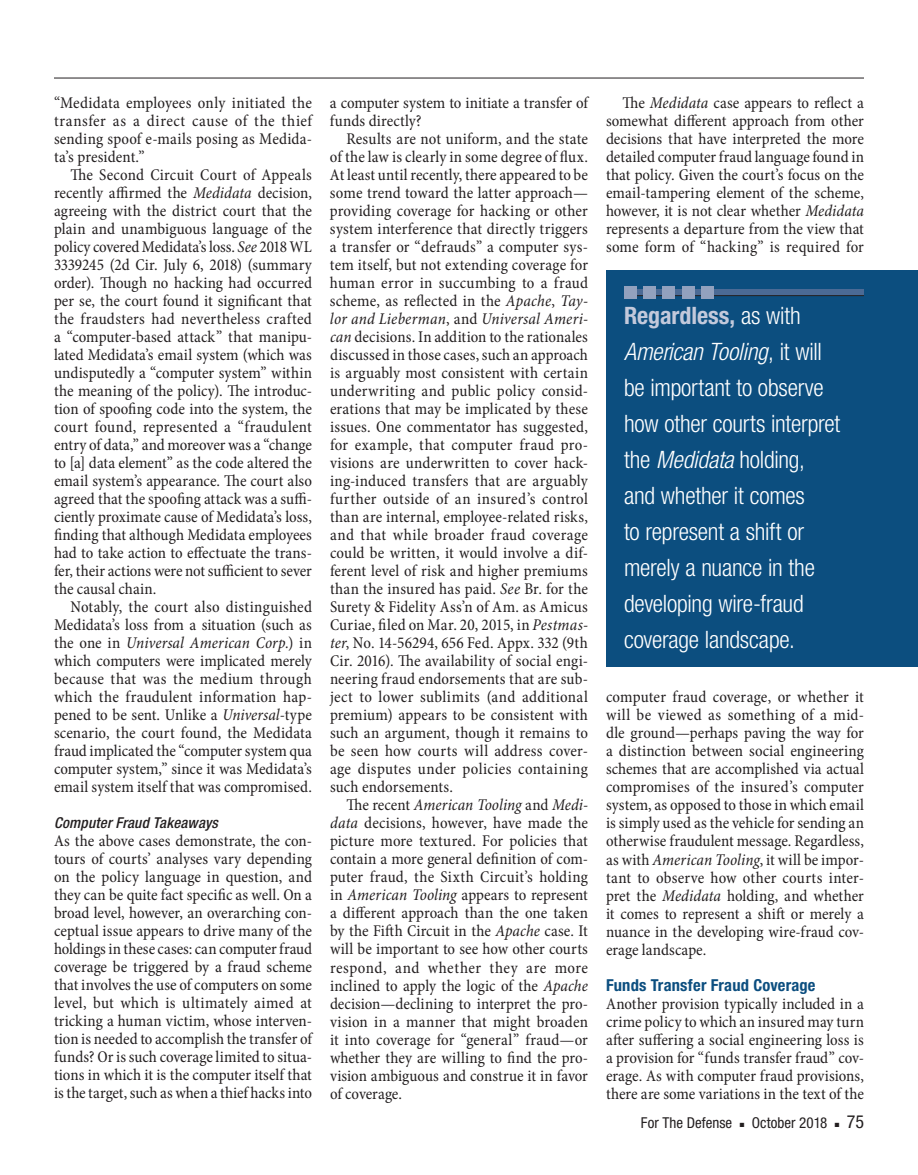
<style>
.page{position:relative;width:918px;height:1175px;background:#fff}
.page>*{position:absolute;margin:0;border:0;box-sizing:border-box;transform-origin:0 0}
.t1{font:300 condensed 24px/36px "Helvetica Neue";letter-spacing:-.01em;color:#fff}
.t2{font:condensed 18px "Helvetica Neue";color:#231f20}
.t3{font:condensed 16.5px/18px "Minion Pro";color:#231f20;text-align:justify}
.t4{font:700 condensed 16.5px "Helvetica Neue";letter-spacing:.01em;color:#0c4e7f}
.t5{font:condensed 15px "Helvetica Neue";color:#231f20}
.t6{font:italic 500 condensed 15px "Helvetica Neue";letter-spacing:.01em;color:#231f20}
.s1{font-style:italic}
.s2{font-weight:700;color:#c3c9db}
</style>
<div class="page">
<hr style="left:54px;top:78px;width:810px;height:1px;background:#231f20">
<div style="left:606px;top:270px;width:312px;height:396px;background:#0c4e7f"></div>
<div style="left:624px;top:290px;width:240px;height:6px;background:#4b6a95"></div>
<hr style="left:624px;top:295px;width:240px;height:1px;background:#231f20">
<div style="left:624px;top:286px;width:12px;height:13px;background:#92a1be"></div>
<div style="left:643px;top:286px;width:13px;height:13px;background:#92a1be"></div>
<div style="left:663px;top:286px;width:12px;height:13px;background:#92a1be"></div>
<div style="left:682px;top:286px;width:13px;height:13px;background:#92a1be"></div>
<div style="left:702px;top:286px;width:12px;height:13px;background:#92a1be"></div>
<p class="t3" style="left:54px;top:94px;width:260px">“Medidata employees only initiated the transfer as a direct cause of the thief sending spoof e-mails posing as Medida&shy;ta’s president.”</p>
<p class="t3" style="left:54px;top:166px;width:260px;text-indent:16px">The Second Circuit Court of Appeals recently affirmed the <span class="s1">Medidata</span> decision, agreeing with the district court that the plain and unambiguous language of the policy covered Medidata’s loss. <span class="s1">See</span> 2018 WL 3339245 (2d Cir. July 6, 2018) (summary order). Though no hacking had occurred per se, the court found it significant that the fraudsters had nevertheless crafted a “computer-based attack” that manipu&shy;lated Medidata’s email system (which was undisputedly a “computer system” within the meaning of the policy). The introduc&shy;tion of spoofing code into the system, the court found, represented a “fraudulent entry of data,” and moreover was a “change to [a] data element” as the code altered the email system’s appearance. The court also agreed that the spoofing attack was a suffi&shy;ciently proximate cause of Medidata’s loss, finding that although Medidata employees had to take action to effectuate the trans&shy;fer, their actions were not sufficient to sever the causal chain.</p>
<p class="t3" style="left:54px;top:598px;width:260px;text-indent:16px">Notably, the court also distinguished Medidata’s loss from a situation (such as the one in <span class="s1">Universal American Corp.</span>) in which computers were implicated merely because that was the medium through which the fraudulent information hap&shy;pened to be sent. Unlike a <span class="s1">Universal</span>-type scenario, the court found, the Medidata fraud implicated the “computer system qua computer system,” since it was Medidata’s email system itself that was compromised.</p>
<p class="t6" style="left:54px;top:814px;width:165px">Computer Fraud Takeaways</p>
<p class="t3" style="left:54px;top:832px;width:260px">As the above cases demonstrate, the con&shy;tours of courts’ analyses vary depending on the policy language in question, and they can be quite fact specific as well. On a broad level, however, an overarching con&shy;ceptual issue appears to drive many of the holdings in these cases: can computer fraud coverage be triggered by a fraud scheme that involves the use of computers on some level, but which is ultimately aimed at tricking a human victim, whose interven&shy;tion is needed to accomplish the transfer of funds? Or is such coverage limited to situa&shy;tions in which it is the computer itself that is the target, such as when a thief hacks into</p>
<p class="t3" style="left:330px;top:94px;width:260px">a computer system to initiate a transfer of funds directly?</p>
<p class="t3" style="left:330px;top:130px;width:260px;text-indent:17px">Results are not uniform, and the state of the law is clearly in some degree of flux.<br>At least until recently, there appeared to be some trend toward the latter approach— providing coverage for hacking or other system interference that directly triggers a transfer or “defrauds” a computer sys&shy;tem itself, but not extending coverage for human error in succumbing to a fraud scheme, as reflected in the <span class="s1">Apache</span>, <span class="s1">Tay&shy;lor and Lieberman</span>, and <span class="s1">Universal Ameri&shy;can</span> decisions. In addition to the rationales discussed in those cases, such an approach is arguably most consistent with certain underwriting and public policy consid&shy;erations that may be implicated by these issues. One commentator has suggested, for example, that computer fraud pro&shy;visions are underwritten to cover hack&shy;ing-induced transfers that are arguably further outside of an insured’s control than are internal, employee-related risks, and that while broader fraud coverage could be written, it would involve a dif&shy;ferent level of risk and higher premiums than the insured has paid. <span class="s1">See</span> Br. for the Surety &amp; Fidelity Ass’n of Am. as Amicus Curiae, filed on Mar. 20, 2015, in <span class="s1">Pestmas&shy;ter</span>, No. 14-56294, 656 Fed. Appx. 332 (9th Cir. 2016). The availability of social engi&shy;neering fraud endorsements that are sub&shy;ject to lower sublimits (and additional premium) appears to be consistent with such an argument, though it remains to be seen how courts will address cover&shy;age disputes under policies containing such endorsements.</p>
<p class="t3" style="left:330px;top:796px;width:260px;text-indent:17px">The recent <span class="s1">American Tooling</span> and <span class="s1">Medi&shy;data</span> decisions, however, have made the picture more textured. For policies that contain a more general definition of com&shy;puter fraud, the Sixth Circuit’s holding in <span class="s1">American Tooling</span> appears to represent a different approach than the one taken by the Fifth Circuit in the <span class="s1">Apache</span> case. It will be important to see how other courts respond, and whether they are more inclined to apply the logic of the <span class="s1">Apache </span>decision—declining to interpret the pro&shy;vision in a manner that might broaden it into coverage for “general” fraud—or whether they are willing to find the pro&shy;vision ambiguous and construe it in favor of coverage.</p>
<p class="t3" style="left:606px;top:94px;width:260px;text-indent:16px">The <span class="s1">Medidata</span> case appears to reflect a somewhat different approach from other decisions that have interpreted the more detailed computer fraud language found in that policy. Given the court’s focus on the email-tampering element of the scheme, however, it is not clear whether <span class="s1">Medidata </span>represents a departure from the view that some form of “hacking” is required for</p>
<h1 class="t1" style="left:624px;top:297px;width:218px"><span class="s2">Regardless,</span> as with<br><span class="s1">American Tooling</span>, it will be important to observe how other courts interpret the <span class="s1">Medidata</span> holding, and whether it comes<br>to represent a shift or merely a nuance in the developing wire-fraud coverage landscape.</h1>
<p class="t3" style="left:606px;top:688px;width:260px">computer fraud coverage, or whether it will be viewed as something of a mid&shy;dle ground—perhaps paving the way for a distinction between social engineering schemes that are accomplished via actual compromises of the insured’s computer system, as opposed to those in which email is simply used as the vehicle for sending an otherwise fraudulent message. Regardless, as with <span class="s1">American Tooling</span>, it will be impor&shy;tant to observe how other courts inter&shy;pret the <span class="s1">Medidata</span> holding, and whether it comes to represent a shift or merely a nuance in the developing wire-fraud cov&shy;erage landscape.</p>
<p class="t4" style="left:606px;top:974px;width:211px">Funds Transfer Fraud Coverage</p>
<p class="t3" style="left:606px;top:994px;width:260px">Another provision typically included in a crime policy to which an insured may turn after suffering a social engineering loss is a provision for “funds transfer fraud” cov&shy;erage. As with computer fraud provisions, there are some variations in the text of the</p>
<p class="t5" style="left:641px;top:1114px;width:93px">For The Defense</p>
<p class="t5" style="left:740px;top:1114px;width:89px">■ October 2018</p>
<p class="t2" style="left:835px;top:1111px;width:31px">■ 75</p>
</div>
